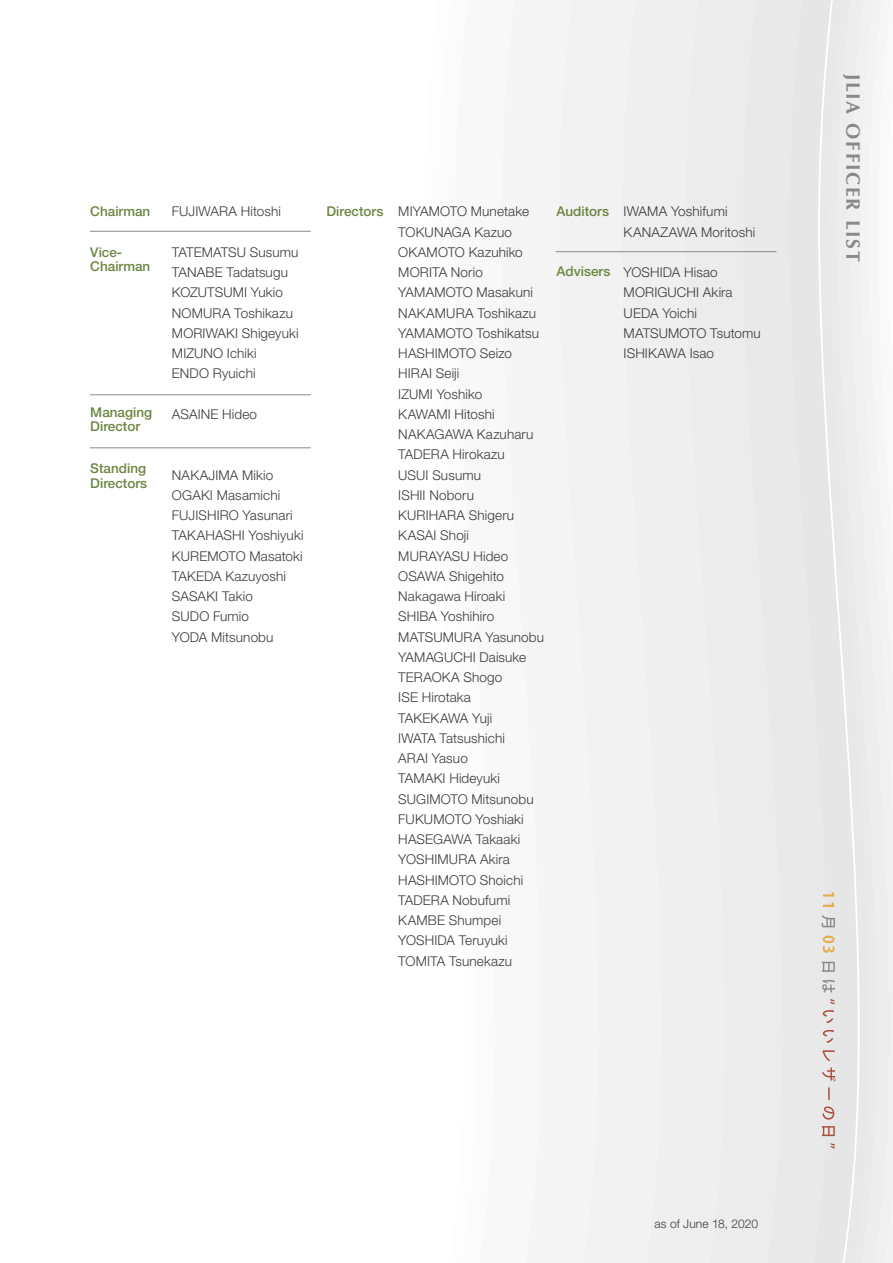
<style>
.page{position:relative;width:893px;height:1263px;background:#fff}
.page>*{position:absolute;margin:0;border:0;box-sizing:border-box;transform-origin:0 0}
.t1{font:700 19.5px "Optima LT Std";letter-spacing:.085em;color:#898989}
.t2{font:300 13.5px/20.2px "Helvetica Neue LT Std";letter-spacing:.01em;color:#3e3a39}
.t3{font:500 13.5px/14.2px "Helvetica Neue LT Std";color:#6c8541}
.t4{font:300 12px "Helvetica Neue LT Std";letter-spacing:.005em;color:#3e3a39}
</style>
<div class="page">
<svg style="left:867px;top:0;width:26px;height:1263px"></svg>
<svg style="left:555px;top:0;width:312px;height:1263px"></svg>
<hr style="left:90px;top:231px;width:221px;height:1px;background:#898989">
<hr style="left:556px;top:251px;width:220px;height:1px;background:#898989">
<hr style="left:90px;top:394px;width:221px;height:1px;background:#898989">
<hr style="left:90px;top:447px;width:221px;height:1px;background:#898989">
<svg style="left:823px;top:892px;width:11px;height:4px"></svg>
<svg style="left:823px;top:902px;width:11px;height:5px"></svg>
<svg style="left:822px;top:915px;width:13px;height:12px"></svg>
<svg style="left:823px;top:936px;width:11px;height:17px"></svg>
<svg style="left:822px;top:962px;width:13px;height:10px"></svg>
<svg style="left:822px;top:980px;width:13px;height:13px"></svg>
<svg style="left:830px;top:999px;width:5px;height:5px"></svg>
<svg style="left:823px;top:1010px;width:11px;height:13px"></svg>
<svg style="left:823px;top:1030px;width:11px;height:13px"></svg>
<svg style="left:822px;top:1050px;width:13px;height:11px"></svg>
<svg style="left:822px;top:1067px;width:14px;height:14px"></svg>
<svg style="left:828px;top:1087px;width:2px;height:13px"></svg>
<svg style="left:822px;top:1106px;width:12px;height:13px"></svg>
<svg style="left:822px;top:1126px;width:13px;height:10px"></svg>
<svg style="left:830px;top:1143px;width:5px;height:5px"></svg>
<p class="t3" style="left:90px;top:204px;width:62px">Chairman</p>
<p class="t3" style="left:90px;top:245px;width:62px">Vice-<br>Chairman</p>
<p class="t3" style="left:90px;top:405px;width:63px">Managing<br>Director</p>
<p class="t3" style="left:90px;top:461px;width:58px">Standing<br>Directors</p>
<p class="t2" style="left:172px;top:201px;width:110px">FUJIWARA Hitoshi</p>
<p class="t2" style="left:172px;top:242px;width:128px">TATEMATSU Susumu<br>TANABE Tadatsugu<br>KOZUTSUMI Yukio<br>NOMURA Toshikazu<br>MORIWAKI Shigeyuki<br>MIZUNO Ichiki<br>ENDO Ryuichi</p>
<p class="t2" style="left:172px;top:404px;width:87px">ASAINE Hideo</p>
<p class="t2" style="left:172px;top:464px;width:133px">NAKAJIMA Mikio<br>OGAKI Masamichi<br>FUJISHIRO Yasunari<br>TAKAHASHI Yoshiyuki<br>KUREMOTO Masatoki<br>TAKEDA Kazuyoshi<br>SASAKI Takio<br>SUDO Fumio<br>YODA Mitsunobu</p>
<p class="t3" style="left:327px;top:204px;width:58px">Directors</p>
<p class="t2" style="left:624px;top:201px;width:133px">IWAMA Yoshifumi<br>KANAZAWA Moritoshi</p>
<p class="t2" style="left:624px;top:262px;width:139px">YOSHIDA Hisao<br>MORIGUCHI Akira<br>UEDA Yoichi<br>MATSUMOTO Tsutomu<br>ISHIKAWA Isao</p>
<p class="t3" style="left:557px;top:204px;width:54px">Auditors</p>
<p class="t2" style="left:398px;top:201px;width:147px">MIYAMOTO Munetake<br>TOKUNAGA Kazuo<br>OKAMOTO Kazuhiko<br>MORITA Norio<br>YAMAMOTO Masakuni<br>NAKAMURA Toshikazu<br>YAMAMOTO Toshikatsu<br>HASHIMOTO Seizo<br>HIRAI Seiji<br>IZUMI Yoshiko<br>KAWAMI Hitoshi<br>NAKAGAWA Kazuharu<br>TADERA Hirokazu<br>USUI Susumu<br>ISHII Noboru<br>KURIHARA Shigeru<br>KASAI Shoji<br>MURAYASU Hideo<br>OSAWA Shigehito<br>Nakagawa Hiroaki<br>SHIBA Yoshihiro<br>MATSUMURA Yasunobu<br>YAMAGUCHI Daisuke<br>TERAOKA Shogo<br>ISE Hirotaka<br>TAKEKAWA Yuji<br>IWATA Tatsushichi<br>ARAI Yasuo<br>TAMAKI Hideyuki<br>SUGIMOTO Mitsunobu<br>FUKUMOTO Yoshiaki<br>HASEGAWA Takaaki<br>YOSHIMURA Akira<br>HASHIMOTO Shoichi<br>TADERA Nobufumi<br>KAMBE Shumpei<br>YOSHIDA Teruyuki<br>TOMITA Tsunekazu</p>
<p class="t3" style="left:557px;top:264px;width:55px">Advisers</p>
<h1 class="t1" style="left:864px;top:74px;width:189px;rotate:90deg">JLIA OFFICER LIST</h1>
<p class="t4" style="left:654px;top:1216px;width:105px">as of June 18, 2020</p>
</div>
